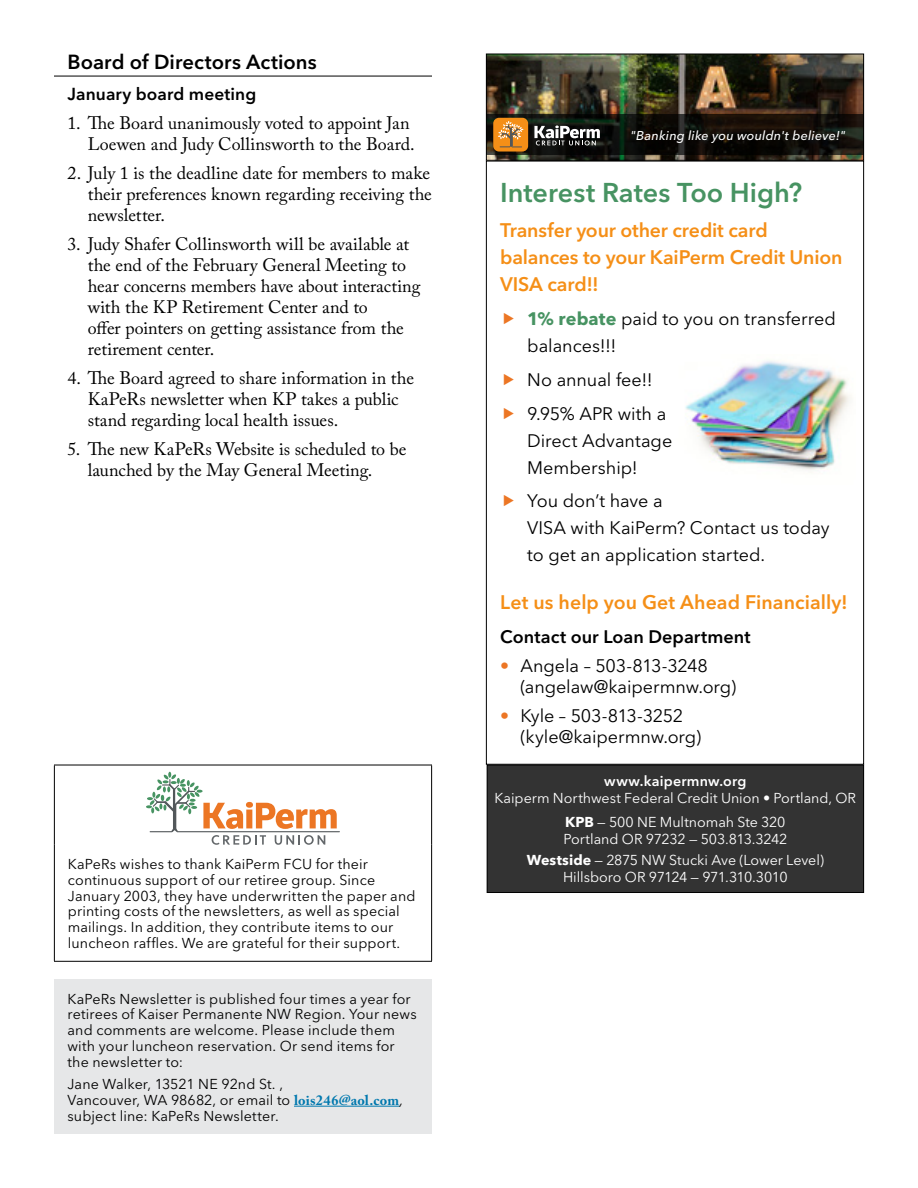
<style>
.page{position:relative;width:918px;height:1188px;background:#fff}
.page>*{position:absolute;margin:0;border:0;box-sizing:border-box;transform-origin:0 0}
.Body_-_Article_Text{font:600 27px "Avenir Next LT Pro";color:#479362}
.Body_-_Article_Title{font:600 20.25px "Avenir Next LT Pro";letter-spacing:.005em;color:#000}
.Feature_Box_-_Subhea{font:600 19.5px/27px "Avenir Next LT Pro";letter-spacing:-.005em;color:#f58f17}
.t1{font:18px/21px "Adobe Caslon Pro";letter-spacing:-.005em;color:#000}
.t2{font:18px/27px "Avenir Next LT Pro";color:#000}
.Body_-_Bullet{font:600 18px "Avenir Next LT Pro";color:#000}
.Subhead{font:600 17.25px "Avenir Next LT Pro";letter-spacing:.005em;color:#000}
.t3{font:14.25px/15.8px "Avenir Next LT Pro";letter-spacing:.01em;color:#000}
.t4{font:14.25px/17.1px "Avenir Next LT Pro";letter-spacing:-.005em;color:#fff}
.t5{font:600 14.25px "Avenir Next LT Pro";letter-spacing:.015em;color:#fff}
.t6{font:italic 500 12.75px "Avenir Next LT Pro";letter-spacing:.015em;color:#fff}
.s1{font-family:"Adobe Caslon Pro";font-weight:700;color:#0078ae}
.s2{font-style:italic}
.s3{font-weight:700;color:#479362}
.s4{color:#ec7624}
.s5{font-weight:700}
</style>
<div class="page">
<hr style="left:54px;top:765px;width:378px;height:1px;background:#000">
<hr style="left:54px;top:765px;width:1px;height:80px;background:#000">
<hr style="left:431px;top:765px;width:1px;height:80px;background:#000">
<hr style="left:54px;top:845px;width:1px;height:116px;background:#000">
<hr style="left:431px;top:845px;width:1px;height:116px;background:#000">
<hr style="left:54px;top:961px;width:378px;height:1px;background:#000">
<hr style="left:177px;top:831px;width:162px;height:1px;background:#52575a">
<svg style="left:146px;top:772px;width:191px;height:73px"></svg>
<div style="left:54px;top:979px;width:378px;height:155px;background:#e6e7e8"></div>
<hr style="left:294px;top:1106px;width:106px;height:1px;background:#0078ae">
<div style="left:487px;top:765px;width:377px;height:128px;background:#333"></div>
<div style="left:487px;top:765px;width:377px;height:128px;border:1px solid #000"></div>
<img style="left:685px;top:361px;width:166px;height:109px">
<hr style="left:54px;top:76px;width:378px;height:1px;background:#000">
<img style="left:488px;top:56px;width:374px;height:103px">
<div style="left:486px;top:54px;width:378px;height:107px;border:1px solid #000"></div>
<svg style="left:486px;top:115px;width:378px;height:40px;background:#11100b"></svg>
<div style="left:493px;top:118px;width:35px;height:34px;background:#f58f17;border-radius:6px"></div>
<svg style="left:498px;top:121px;width:25px;height:27px"></svg>
<svg style="left:534px;top:126px;width:66px;height:19px"></svg>
<p class="Body_-_Article_Title" style="left:68px;top:50px;width:251px">Board of Directors Actions</p>
<p class="Subhead" style="left:68px;top:83px;width:190px">January board meeting</p>
<p class="t1" style="left:68px;top:112px;width:349px;text-align:right">1. The Board unanimously voted to appoint Jan<br>Loewen and Judy Collinsworth to the Board.</p>
<p class="t1" style="left:88px;top:162px;width:346px;text-align:justify;text-indent:-20px">2. July 1 is the deadline date for members to make their preferences known regarding receiving the newsletter.</p>
<p class="t1" style="left:88px;top:233px;width:334px;text-indent:-20px">3. Judy Shafer Collinsworth will be available at the end of the February General Meeting to hear concerns members have about interacting with the KP Retirement Center and to<br>offer pointers on getting assistance from the retirement center.</p>
<p class="t1" style="left:88px;top:367px;width:328px;text-indent:-20px">4. The Board agreed to share information in the<br>KaPeRs newsletter when KP takes a public stand regarding local health issues.</p>
<p class="t1" style="left:88px;top:438px;width:320px;text-indent:-20px">5. The new KaPeRs Website is scheduled to be launched by the May General Meeting.</p>
<p class="t3" style="left:68px;top:856px;width:349px">KaPeRs wishes to thank KaiPerm FCU for their continuous support of our retiree group. Since January 2003, they have underwritten the paper and printing costs of the newsletters, as well as special mailings. In addition, they contribute items to our luncheon raffles. We are grateful for their support.</p>
<p class="t3" style="left:68px;top:991px;width:351px">KaPeRs Newsletter is published four times a year for retirees of Kaiser Permanente NW Region. Your news and comments are welcome. Please include them with your luncheon reservation. Or send items for the newsletter to:</p>
<p class="t3" style="left:68px;top:1076px;width:337px">Jane Walker, 13521 NE 92nd St. ,<br>Vancouver, WA 98682, or email to <span class="s1">lois246@aol.com</span><span class="s2">, </span>subject line: KaPeRs Newsletter.</p>
<p class="t6" style="left:631px;top:128px;width:216px">"Banking like you wouldn't believe!"</p>
<p class="Body_-_Article_Text" style="left:500px;top:176px;width:303px">Interest Rates Too High?</p>
<p class="Feature_Box_-_Subhea" style="left:500px;top:217px;width:344px">Transfer your other credit card balances to your KaiPerm Credit Union<br>VISA card!!</p>
<p class="t2" style="left:527px;top:305px;width:310px"><span class="s3">1% rebate</span> paid to you on transferred balances!!!</p>
<p class="t2" style="left:527px;top:366px;width:127px">No annual fee!!</p>
<p class="t2" style="left:527px;top:400px;width:147px">9.95% APR with a<br>Direct Advantage<br>Membership!</p>
<p class="t2" style="left:527px;top:488px;width:304px">You don’t have a<br>VISA with KaiPerm? Contact us today to get an application started.</p>
<p class="Feature_Box_-_Subhea" style="left:500px;top:588px;width:349px">Let us help you Get Ahead Financially!</p>
<p class="Body_-_Bullet" style="left:500px;top:626px;width:252px">Contact our Loan Department</p>
<p class="t2" style="left:520px;top:656px;width:217px;line-height:21px;text-indent:-20px"><span class="s4">•</span> Angela – 503-813-3248 (angelaw@kaipermnw.org)</p>
<p class="t2" style="left:520px;top:706px;width:182px;line-height:21px;text-indent:-20px"><span class="s4">•</span> Kyle – 503-813-3252 (kyle@kaipermnw.org)</p>
<p class="t5" style="left:604px;top:773px;width:144px">www.kaipermnw.org</p>
<p class="t4" style="left:495px;top:790px;width:363px">Kaiperm Northwest Federal Credit Union • Portland, OR</p>
<p class="t4" style="left:563px;top:814px;width:226px"><span class="s5">KPB</span> — 500 NE Multnomah Ste 320<br>Portland OR 97232 — 503.813.3242</p>
<p class="t4" style="left:527px;top:851px;width:299px;text-align:center"><span class="s5">Westside</span> — 2875 NW Stucki Ave (Lower Level)<br>Hillsboro OR 97124 — 971.310.3010</p>
</div>
